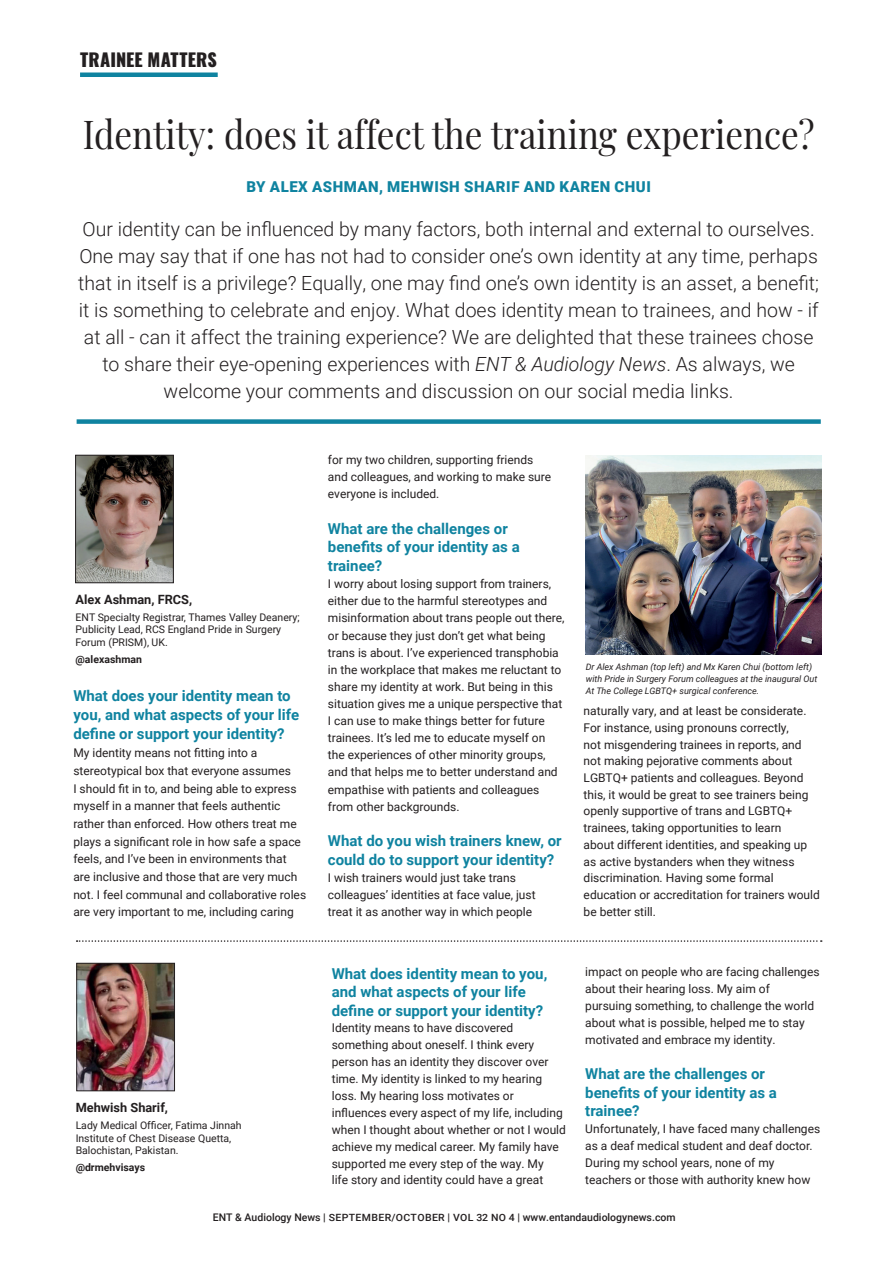
<style>
.page{position:relative;width:893px;height:1263px;background:#fff}
.page>*{position:absolute;margin:0;border:0;box-sizing:border-box;transform-origin:0 0}
.Headline_title{font:39px "Playfair Display";color:#231f20;scale:.9 1}
.Standfirst{font:300 19.5px/27px "Roboto";color:#231f20;text-align:center}
.HEADING_Profesh_Dev{font:800 18px "Oswald";letter-spacing:.01em;color:#231f20}
.Subhead_Features{font:700 15px/18.5px "Roboto";color:#0f83a0}
.Author_byline{font:900 15px "Roboto";letter-spacing:.035em;color:#0f83a0}
.Author_name{font:700 12.75px "Roboto";color:#231f20}
.Body_No_Indent{font:12px/17.1px "Roboto";color:#231f20}
.Author_biodata{font:10.5px/12.6px "Roboto";color:#231f20}
.t1{font:500 10.5px "Roboto";color:#231f20}
.Author_contact{font:700 10.5px "Roboto";color:#231f20}
.Captions{font:italic 9px/12px "Roboto";color:#231f20}
.s1{font-style:italic}
.s2{font-size:10.05px}
</style>
<div class="page">
<div style="left:77px;top:419px;width:744px;height:5px;background:#0f83a0"></div>
<img style="left:77px;top:457px;width:95px;height:124px">
<div style="left:75px;top:455px;width:99px;height:128px;border:1px solid #231f20"></div>
<svg style="left:77px;top:940px;width:745px;height:2px"></svg>
<img style="left:79px;top:965px;width:94px;height:124px">
<div style="left:77px;top:963px;width:98px;height:128px;border:1px solid #231f20"></div>
<img style="left:586px;top:455px;width:235px;height:200px">
<div style="left:80px;top:72px;width:138px;height:5px;background:#0f83a0"></div>
<p class="HEADING_Profesh_Dev" style="left:80px;top:50px;width:138px">TRAINEE MATTERS</p>
<p class="Headline_title" style="left:83px;top:103px;width:815px">Identity: does it affect the training experience?</p>
<p class="Author_byline" style="left:246px;top:176px;width:406px">BY ALEX ASHMAN, MEHWISH SHARIF AND KAREN CHUI</p>
<p class="Standfirst" style="left:78px;top:215px;width:742px">Our identity can be influenced by many factors, both internal and external to ourselves.<br>One may say that if one has not had to consider one’s own identity at any time, perhaps that in itself is a privilege? Equally, one may find one’s own identity is an asset, a benefit; it is something to celebrate and enjoy. What does identity mean to trainees, and how - if at all - can it affect the training experience? We are delighted that these trainees chose to share their eye-opening experiences with <span class="s1">ENT &amp; Audiology News</span>. As always, we welcome your comments and discussion on our social media links.</p>
<p class="Author_name" style="left:76px;top:590px;width:118px">Alex Ashman, FRCS,</p>
<p class="Author_biodata" style="left:76px;top:610px;width:226px">ENT Specialty Registrar, Thames Valley Deanery;<br>Publicity Lead, RCS England Pride in Surgery<br>Forum (PRISM), UK.</p>
<p class="Author_contact" style="left:76px;top:652px;width:68px">@alexashman</p>
<p class="Subhead_Features" style="left:73px;top:685px;width:227px;line-height:19.2px">What does your identity mean to you, and what aspects of your life define or support your identity?</p>
<p class="Body_No_Indent" style="left:73px;top:743px;width:234px;line-height:17.7px">My identity means not fitting into a stereotypical box that everyone assumes<br>I should fit in to, and being able to express myself in a manner that feels authentic rather than enforced. How others treat me plays a significant role in how safe a space feels, and I’ve been in environments that are inclusive and those that are very much not. I feel communal and collaborative roles are very important to me, including caring</p>
<p class="Author_name" style="left:76px;top:1098px;width:94px">Mehwish Sharif,</p>
<p class="Author_biodata" style="left:76px;top:1118px;width:168px">Lady Medical Officer, Fatima Jinnah<br>Institute of Chest Disease Quetta,<br>Balochistan, Pakistan.</p>
<p class="Author_contact" style="left:76px;top:1160px;width:71px">@drmehvisays</p>
<p class="Body_No_Indent" style="left:328px;top:451px;width:225px">for my two children, supporting friends and colleagues, and working to make sure everyone is included.</p>
<p class="Subhead_Features" style="left:328px;top:519px;width:193px">What are the challenges or benefits of your identity as a trainee?</p>
<p class="Body_No_Indent" style="left:328px;top:575px;width:238px">I worry about losing support from trainers, either due to the harmful stereotypes and misinformation about trans people out there, or because they just don’t get what being trans is about. I’ve experienced transphobia in the workplace that makes me reluctant to share my identity at work. But being in this situation gives me a unique perspective that I can use to make things better for future trainees. It’s led me to educate myself on the experiences of other minority groups, and that helps me to better understand and empathise with patients and colleagues from other backgrounds.</p>
<p class="Subhead_Features" style="left:328px;top:831px;width:235px">What do you wish trainers knew, or could do to support your identity?</p>
<p class="Body_No_Indent" style="left:328px;top:869px;width:209px">I wish trainers would just take trans colleagues’ identities at face value, just treat it as another way in which people</p>
<p class="Captions" style="left:586px;top:660px;width:233px">Dr Alex Ashman (top left) and Mx Karen Chui (bottom left) with Pride in Surgery Forum colleagues at the inaugural Out<br>At The College LGBTQ+ surgical conference.</p>
<p class="Body_No_Indent" style="left:584px;top:702px;width:238px;line-height:16.6px">naturally vary, and at least be considerate.<br>For instance, using pronouns correctly,<br>not misgendering trainees in reports, and not making pejorative comments about LGBTQ+ patients and colleagues. Beyond this, it would be great to see trainers being openly supportive of trans and LGBTQ+ trainees, taking opportunities to learn<br>about different identities, and speaking up as active bystanders when they witness discrimination. Having some formal education or accreditation for trainers would be better still.</p>
<p class="Subhead_Features" style="left:332px;top:964px;width:217px">What does identity mean to you, and what aspects of your life define or support your identity?</p>
<p class="Body_No_Indent" style="left:332px;top:1019px;width:236px">Identity means to have discovered something about oneself. I think every person has an identity they discover over time. My identity is linked to my hearing loss. My hearing loss motivates or influences every aspect of my life, including when I thought about whether or not I would achieve my medical career. My family have supported me every step of the way. My<br>life story and identity could have a great</p>
<p class="Body_No_Indent" style="left:585px;top:962px;width:236px">impact on people who are facing challenges about their hearing loss. My aim of<br>pursuing something, to challenge the world about what is possible, helped me to stay motivated and embrace my identity.</p>
<p class="Subhead_Features" style="left:585px;top:1064px;width:193px">What are the challenges or benefits of your identity as a trainee?</p>
<p class="Body_No_Indent" style="left:585px;top:1120px;width:236px">Unfortunately, I have faced many challenges as a deaf medical student and deaf doctor.<br>During my school years, none of my teachers or those with authority knew how</p>
<p class="t1" style="left:213px;top:1210px;width:464px">ENT &amp; Audiology News | <span class="s2">SEPTEMBER/OCTOBER</span> | <span class="s2">VOL 32 NO 4</span> | www.entandaudiologynews.com</p>
</div>
